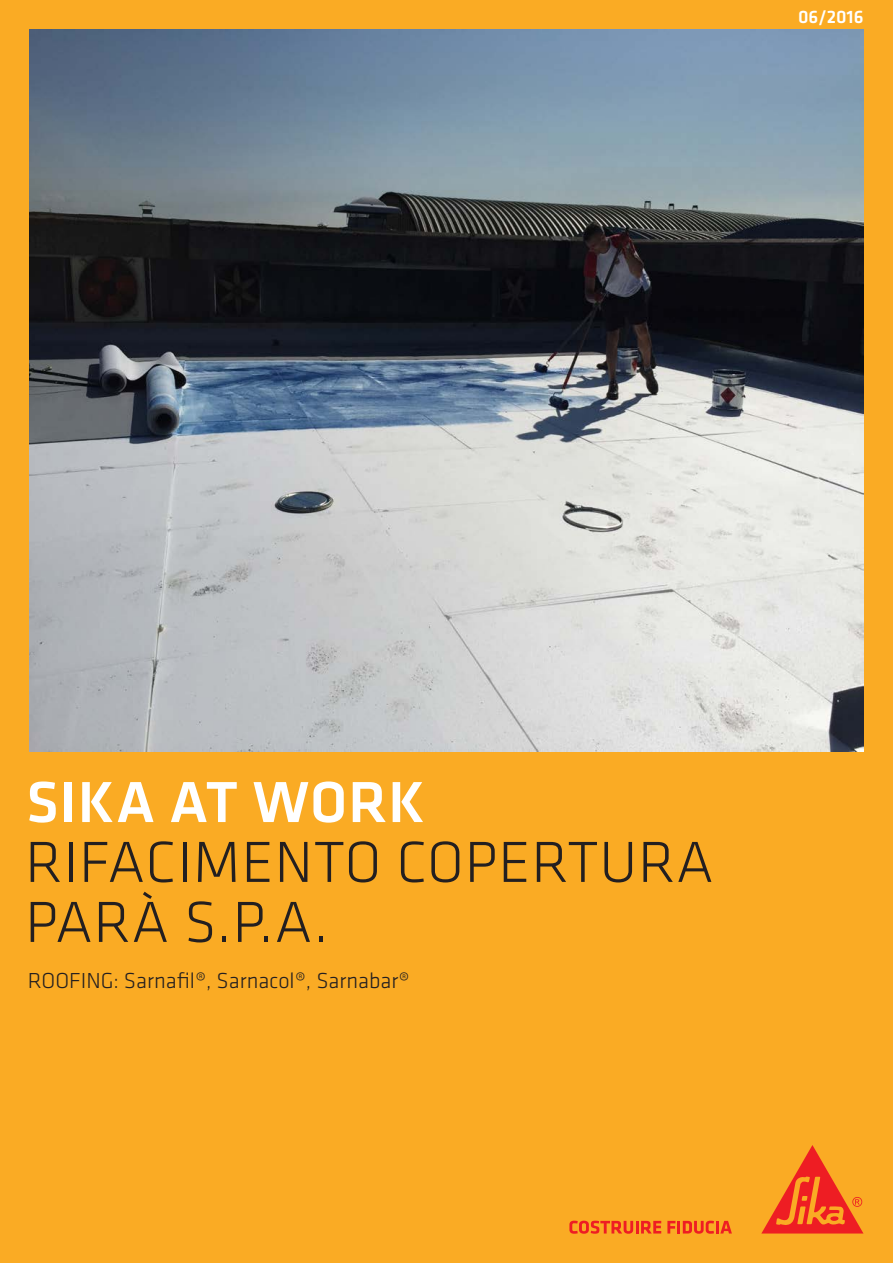
<style>
.page{position:relative;width:893px;height:1263px;background:#faab24}
.page>*{position:absolute;margin:0;border:0;box-sizing:border-box;transform-origin:0 0}
.SI_Klavika_COVER_Tit{font:300 60px "Klavika";letter-spacing:.015em;color:#231f20}
.SI_Cover_Title_45PT{font:500 60px "Klavika";letter-spacing:.015em;color:#fff}
.SI_Klavika_COVER_Sub{font:300 22.5px "Klavika";color:#231f20}
.SI_Cover_Title_32PT{font:500 18.75px "Klavika";color:#fff}
</style>
<div class="page">
<img style="left:30px;top:30px;width:833px;height:722px">
<svg style="left:761px;top:1145px;width:102px;height:88px"></svg>
<svg style="left:569px;top:1221px;width:92px;height:13px"></svg>
<svg style="left:667px;top:1221px;width:65px;height:13px"></svg>
<p class="SI_Cover_Title_32PT" style="left:798px;top:4px;width:67px">06/2016</p>
<p class="SI_Cover_Title_45PT" style="left:26px;top:761px;width:400px">SIKA AT WORK</p>
<p class="SI_Klavika_COVER_Tit" style="left:25px;top:826px;width:690px">RIFACIMENTO COPERTURA</p>
<p class="SI_Klavika_COVER_Tit" style="left:25px;top:886px;width:304px">PARÀ S.P.A.</p>
<p class="SI_Klavika_COVER_Sub" style="left:28px;top:967px;width:383px">ROOFING: Sarnafil®, Sarnacol®, Sarnabar®</p>
</div>
